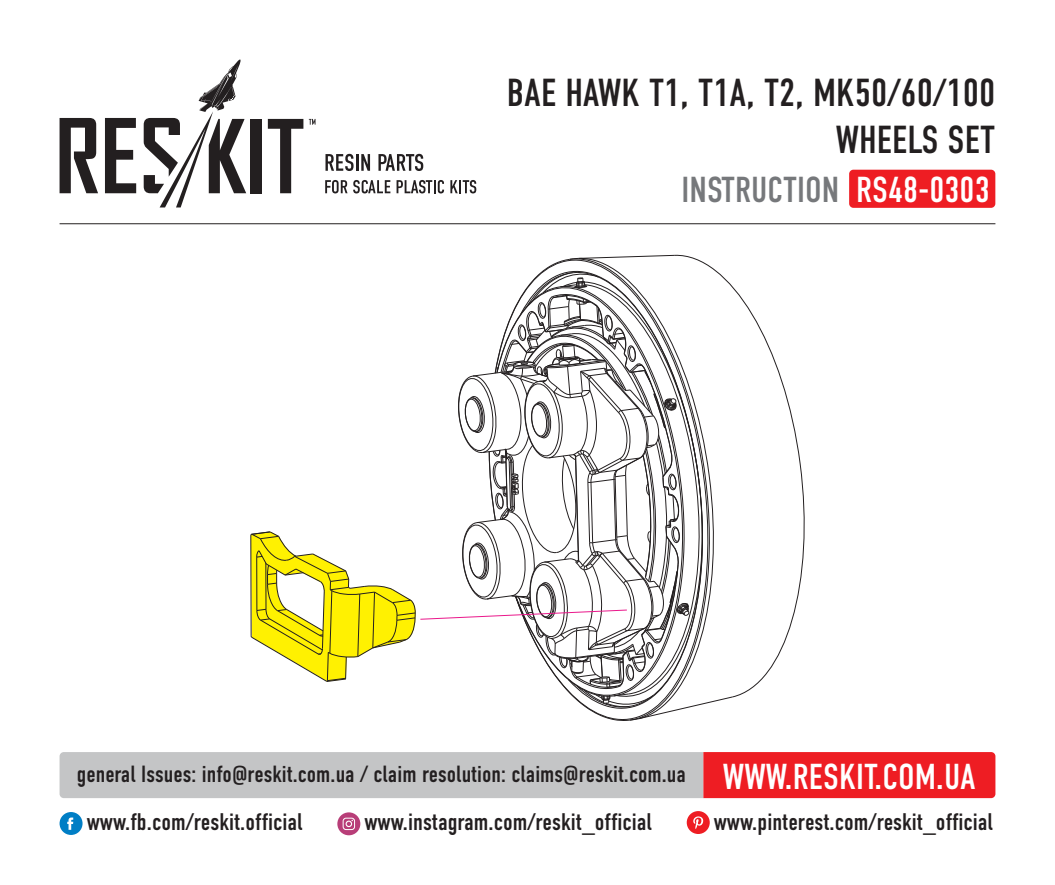
<style>
.page{position:relative;width:1055px;height:885px;background:#fff}
.page>*{position:absolute;margin:0;border:0;box-sizing:border-box;transform-origin:0 0}
.t1{font:39px/46.8px "DIN Condensed C";color:#231f20;text-align:right}
.t2{font:36px "DIN Condensed C";color:#76787b}
.t3{font:24px "DIN Condensed C";color:#231f20}
.t4{font:23.4px "DIN Condensed C";color:#231f20}
.s1{color:#fff}
.s2{font-size:36px;color:#fff}
</style>
<div class="page">
<hr style="left:60px;top:223px;width:935px;height:1px;background:#231f20">
<svg style="left:60px;top:118px;width:38px;height:75px"></svg>
<svg style="left:105px;top:118px;width:31px;height:75px"></svg>
<div style="left:251px;top:119px;width:11px;height:74px;background:#231f20"></div>
<svg style="left:268px;top:119px;width:35px;height:74px"></svg>
<svg style="left:309px;top:119px;width:6px;height:6px"></svg>
<svg style="left:144px;top:59px;width:102px;height:148px"></svg>
<svg style="left:325px;top:154px;width:45px;height:17px"></svg>
<svg style="left:378px;top:154px;width:45px;height:17px"></svg>
<svg style="left:325px;top:180px;width:22px;height:13px"></svg>
<svg style="left:353px;top:180px;width:37px;height:13px"></svg>
<svg style="left:396px;top:180px;width:48px;height:13px"></svg>
<svg style="left:450px;top:180px;width:26px;height:13px"></svg>
<div style="left:849px;top:170px;width:146px;height:38px;background:#ee1d23;border-radius:4px"></div>
<svg style="left:674px;top:254px;width:131px;height:443px"></svg>
<svg style="left:250px;top:255px;width:483px;height:465px"></svg>
<div style="left:60px;top:811px;width:23px;height:23px;background:#007ec5;border-radius:50%"></div>
<svg style="left:67px;top:817px;width:6px;height:12px"></svg>
<div style="left:337px;top:812px;width:23px;height:23px;background:#b83e78;border-radius:50%"></div>
<svg style="left:342px;top:817px;width:13px;height:13px"></svg>
<div style="left:686px;top:811px;width:23px;height:22px;background:#ee1d23;border-radius:50%"></div>
<svg style="left:693px;top:816px;width:10px;height:13px"></svg>
<svg style="left:60px;top:752px;width:935px;height:46px;background:#d19193"></svg>
<h1 class="t1" style="left:506px;top:70px;width:490px">BAE HAWK T1, T1A, T2, MK50/60/100<br>WHEELS SET</h1>
<h2 class="t2" style="left:681px;top:170px;width:309px">INSTRUCTION <span class="s1">RS48-0303</span></h2>
<p class="t4" style="left:77px;top:761px;width:900px">general Issues: info@reskit.com.ua / claim resolution: claims@reskit.com.ua <span class="s2">WWW.RESKIT.COM.UA</span></p>
<p class="t3" style="left:87px;top:809px;width:217px">www.fb.com/reskit.official</p>
<p class="t3" style="left:364px;top:809px;width:289px">www.instagram.com/reskit_official</p>
<p class="t3" style="left:713px;top:809px;width:281px">www.pinterest.com/reskit_official</p>
</div>
